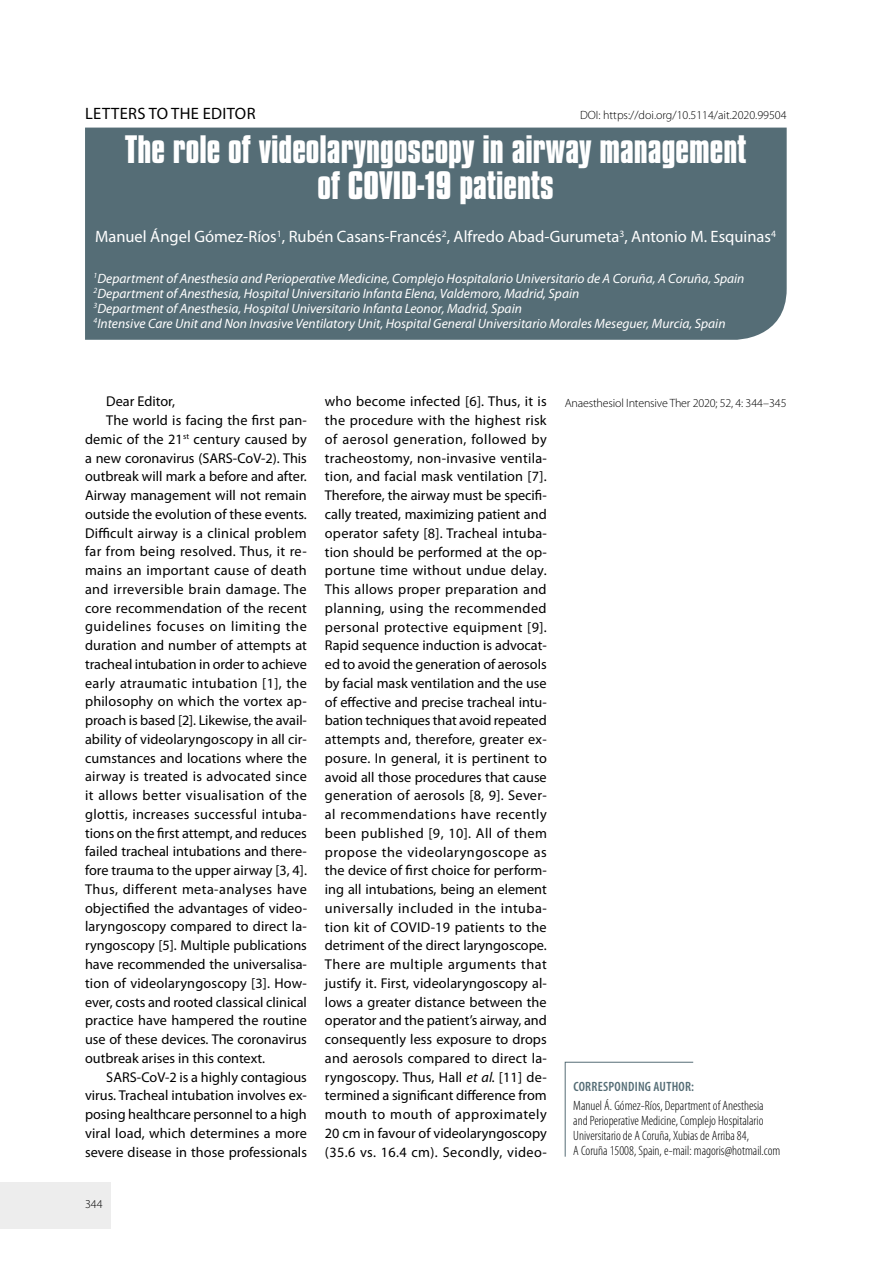
<style>
.page{position:relative;width:893px;height:1263px;background:#fff}
.page>*{position:absolute;margin:0;border:0;box-sizing:border-box;transform-origin:0 0}
.t1{font:700 33px/36px "Compacta PL";color:#fff;text-align:center}
.t2{font:16.5px "Myriad Pro";color:#fff}
.t3{font:16.5px "Myriad Pro";letter-spacing:.02em;color:#000}
.t4{font:14.25px/18.8px "Myriad Pro";letter-spacing:.005em;color:#000;text-align:justify}
.t5{font:14.25px "Myriad Pro";letter-spacing:.025em;color:#000}
.t6{font:14.25px "Myriad Pro";letter-spacing:.03em;color:#000}
.t7{font:14.25px "Myriad Pro";letter-spacing:.035em;color:#000}
.t8{font:italic 13.5px/15px "Myriad Pro";color:#fff}
.t9{font:300 condensed 13.5px/15px "Myriad Pro";color:#000}
.t10{font:600 condensed 13.5px "Myriad Pro";letter-spacing:.02em;color:#556d76}
.t11{font:300 12px "Myriad Pro";color:#000}
.s1{font-style:italic}
</style>
<div class="page">
<div style="left:0;top:1182px;width:111px;height:47px;background:#ededed"></div>
<div style="left:85px;top:128px;width:702px;height:212px;background:#556d76"></div>
<svg style="left:564px;top:1061px;width:130px;height:96px"></svg>
<p class="t3" style="left:85px;top:103px;width:172px">LETTERS TO THE EDITOR</p>
<p class="t11" style="left:580px;top:108px;width:208px">DOI: https://doi.org/10.5114/ait.2020.99504</p>
<h1 class="t1" style="left:125px;top:132px;width:623px">The role of videolaryngoscopy in airway management of COVID-19 patients</h1>
<p class="t2" style="left:95px;top:227px;width:682px">Manuel Ángel Gómez-Ríos<sup>1</sup>, Rubén Casans-Francés<sup>2</sup>, Alfredo Abad-Gurumeta<sup>3</sup>, Antonio M. Esquinas<sup>4</sup></p>
<p class="t8" style="left:94px;top:271px;width:652px"><sup>1</sup>Department of Anesthesia and Perioperative Medicine, Complejo Hospitalario Universitario de A Coruña, A Coruña, Spain <sup>2</sup>Department of Anesthesia, Hospital Universitario Infanta Elena, Valdemoro, Madrid, Spain<br><sup>3</sup>Department of Anesthesia, Hospital Universitario Infanta Leonor, Madrid, Spain<br><sup>4</sup>Intensive Care Unit and Non Invasive Ventilatory Unit, Hospital General Universitario Morales Meseguer, Murcia, Spain</p>
<p class="t4" style="left:106px;top:392px;width:70px">Dear Editor,</p>
<p class="t4" style="left:106px;top:411px;width:202px">The world is facing the first pan-</p>
<p class="t4" style="left:85px;top:429px;width:223px">demic of the 21<sup>st</sup> century caused by</p>
<p class="t4" style="left:85px;top:448px;width:223px">a new coronavirus (SARS-CoV-2). This</p>
<p class="t4" style="left:85px;top:467px;width:223px">outbreak will mark a before and after.</p>
<p class="t4" style="left:85px;top:486px;width:223px">Airway management will not remain</p>
<p class="t4" style="left:85px;top:504px;width:223px">outside the evolution of these events.</p>
<p class="t4" style="left:85px;top:523px;width:223px">Difficult airway is a clinical problem</p>
<p class="t4" style="left:85px;top:542px;width:223px">far from being resolved. Thus, it re-</p>
<p class="t5" style="left:85px;top:562px;width:223px">mains an important cause of death</p>
<p class="t6" style="left:85px;top:580px;width:223px">and irreversible brain damage. The</p>
<p class="t4" style="left:85px;top:598px;width:223px">core recommendation of the recent</p>
<p class="t7" style="left:85px;top:618px;width:223px">guidelines focuses on limiting the</p>
<p class="t4" style="left:85px;top:636px;width:223px">duration and number of attempts at</p>
<p class="t4" style="left:85px;top:654px;width:223px">tracheal intubation in order to achieve</p>
<p class="t5" style="left:85px;top:674px;width:223px">early atraumatic intubation [1], the</p>
<p class="t4" style="left:85px;top:692px;width:223px">philosophy on which the vortex ap-</p>
<p class="t4" style="left:85px;top:711px;width:223px">proach is based [2]. Likewise, the avail-</p>
<p class="t4" style="left:85px;top:729px;width:223px">ability of videolaryngoscopy in all cir-</p>
<p class="t4" style="left:85px;top:748px;width:223px">cumstances and locations where the</p>
<p class="t4" style="left:85px;top:767px;width:223px">airway is treated is advocated since</p>
<p class="t6" style="left:85px;top:787px;width:223px">it allows better visualisation of the</p>
<p class="t5" style="left:85px;top:805px;width:223px">glottis, increases successful intuba-</p>
<p class="t4" style="left:85px;top:823px;width:223px">tions on the first attempt, and reduces</p>
<p class="t4" style="left:85px;top:842px;width:223px">failed tracheal intubations and there-</p>
<p class="t4" style="left:85px;top:861px;width:223px">fore trauma to the upper airway [3, 4].</p>
<p class="t6" style="left:85px;top:880px;width:223px">Thus, different meta-analyses have</p>
<p class="t4" style="left:85px;top:898px;width:223px">objectified the advantages of video-</p>
<p class="t4" style="left:85px;top:917px;width:223px">laryngoscopy compared to direct la-</p>
<p class="t4" style="left:85px;top:936px;width:223px">ryngoscopy [5]. Multiple publications</p>
<p class="t4" style="left:85px;top:955px;width:223px">have recommended the universalisa-</p>
<p class="t4" style="left:85px;top:973px;width:223px">tion of videolaryngoscopy [3]. How-</p>
<p class="t4" style="left:85px;top:992px;width:223px">ever, costs and rooted classical clinical</p>
<p class="t4" style="left:85px;top:1011px;width:223px">practice have hampered the routine</p>
<p class="t4" style="left:85px;top:1030px;width:223px">use of these devices. The coronavirus</p>
<p class="t4" style="left:85px;top:1048px;width:182px">outbreak arises in this context.</p>
<p class="t4" style="left:106px;top:1067px;width:202px">SARS-CoV-2 is a highly contagious</p>
<p class="t4" style="left:85px;top:1086px;width:223px">virus. Tracheal intubation involves ex-</p>
<p class="t4" style="left:85px;top:1105px;width:223px">posing healthcare personnel to a high</p>
<p class="t4" style="left:85px;top:1123px;width:223px">viral load, which determines a more</p>
<p class="t4" style="left:85px;top:1142px;width:223px">severe disease in those professionals</p>
<p class="t11" style="left:85px;top:1197px;width:19px">344</p>
<p class="t4" style="left:325px;top:392px;width:223px">who become infected [6]. Thus, it is the procedure with the highest risk of aerosol generation, followed by tracheostomy, non-invasive ventila&shy;tion, and facial mask ventilation [7].<br>Therefore, the airway must be specifi&shy;cally treated, maximizing patient and operator safety [8]. Tracheal intuba&shy;tion should be performed at the op&shy;portune time without undue delay.<br>This allows proper preparation and planning, using the recommended personal protective equipment [9].<br>Rapid sequence induction is advocat&shy;ed to avoid the generation of aerosols by facial mask ventilation and the use of effective and precise tracheal intu&shy;bation techniques that avoid repeated attempts and, therefore, greater ex&shy;posure. In general, it is pertinent to avoid all those procedures that cause generation of aerosols [8, 9]. Sever&shy;al recommendations have recently been published [9, 10]. All of them propose the videolaryngoscope as the device of first choice for perform&shy;ing all intubations, being an element universally included in the intuba&shy;tion kit of COVID-19 patients to the detriment of the direct laryngoscope.<br>There are multiple arguments that justify it. First, videolaryngoscopy al&shy;lows a greater distance between the operator and the patient’s airway, and consequently less exposure to drops and aerosols compared to direct la&shy;ryngoscopy. Thus, Hall <span class="s1">et al.</span> [11] de&shy;termined a significant difference from mouth to mouth of approximately 20 cm in favour of videolaryngoscopy (35.6 vs. 16.4 cm). Secondly, video-</p>
<p class="t11" style="left:565px;top:396px;width:223px">Anaesthesiol Intensive Ther 2020; 52, 4: 344–345</p>
<p class="t10" style="left:573px;top:1078px;width:122px">CORRESPONDING AUTHOR:</p>
<p class="t9" style="left:573px;top:1098px;width:209px">Manuel Á. Gómez-Ríos, Department of Anesthesia and Perioperative Medicine, Complejo Hospitalario Universitario de A Coruña, Xubias de Arriba 84,<br>A Coruña 15008, Spain, e-mail: magoris@hotmail.com</p>
</div>
